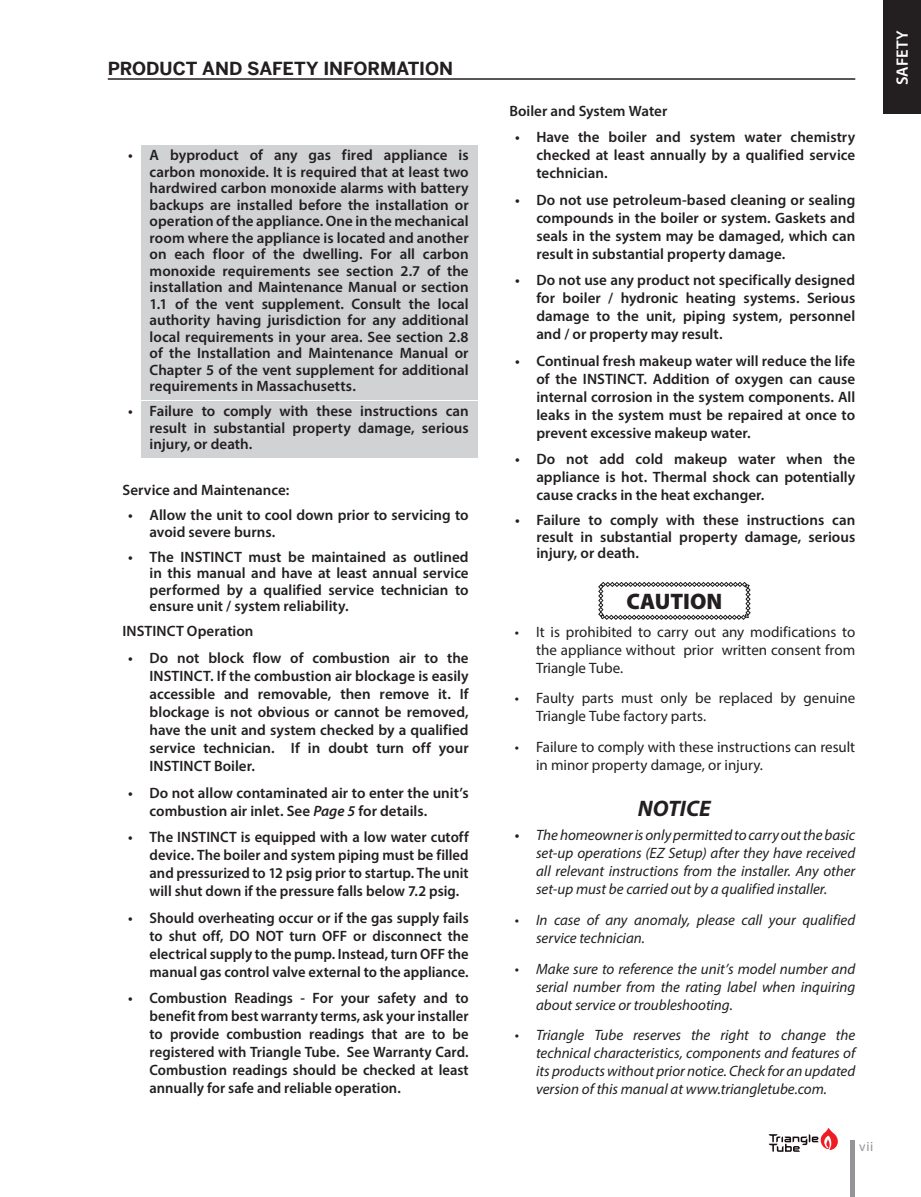
<style>
.page{position:relative;width:921px;height:1197px;background:#fff}
.page>*{position:absolute;margin:0;border:0;box-sizing:border-box;transform-origin:0 0}
.t1{font:900 22.5px "Myriad Pro";color:#231f20}
.t2{font:italic 700 22.5px "Myriad Pro";color:#231f20}
.t3{font:700 18px "Benton Sans";letter-spacing:-.005em;color:#231f20}
.t4{font:600 16.5px "Myriad Pro";color:#fff}
.t5{font:600 15px/18px "Myriad Pro";color:#231f20;text-align:justify}
.t6{font:italic 15px/18px "Myriad Pro";color:#231f20;text-align:justify}
.t7{font:15px/18px "Myriad Pro";color:#231f20}
.t8{font:13.5px "Myriad Pro";color:#939598}
.s1{font-style:italic}
.s2{font-weight:600;font-style:normal}
</style>
<div class="page">
<svg style="left:598px;top:581px;width:152px;height:38px"></svg>
<div style="left:141px;top:145px;width:336px;height:254px;background:#d1d2d4"></div>
<div style="left:141px;top:401px;width:336px;height:56px;background:#d1d2d4"></div>
<hr style="left:108px;top:78px;width:747px;height:2px;background:#231f20">
<svg style="left:768px;top:1128px;width:69px;height:23px"></svg>
<hr style="left:850px;top:1140px;width:4px;height:56px;background:#939598">
<div style="left:882px;top:0;width:38px;height:113px;background:#231f20"></div>
<p class="t3" style="left:108px;top:58px;width:347px">PRODUCT AND SAFETY INFORMATION</p>
<p class="t5" style="left:149px;top:146px;width:320px;line-height:16.5px;text-indent:-21px">• A byproduct of any gas fired appliance is carbon monoxide. It is required that at least two hardwired carbon monoxide alarms with battery backups are installed before the installation or operation of the appliance. One in the mechanical room where the appliance is located and another on each floor of the dwelling. For all carbon monoxide requirements see section 2.7 of the installation and Maintenance Manual or section 1.1 of the vent supplement. Consult the local authority having jurisdiction for any additional local requirements in your area. See section 2.8 of the Installation and Maintenance Manual or Chapter 5 of the vent supplement for additional requirements in Massachusetts.</p>
<p class="t5" style="left:149px;top:402px;width:320px;line-height:16.5px;text-indent:-21px">• Failure to comply with these instructions can result in substantial property damage, serious injury, or death.</p>
<p class="t5" style="left:122px;top:480px;width:168px">Service and Maintenance:</p>
<p class="t5" style="left:149px;top:506px;width:320px;line-height:16.5px;text-indent:-21px">• Allow the unit to cool down prior to servicing to avoid severe burns.</p>
<p class="t5" style="left:149px;top:548px;width:320px;line-height:16.5px;text-indent:-21px">• The INSTINCT must be maintained as outlined in this manual and have at least annual service performed by a qualified service technician to ensure unit / system reliability.</p>
<p class="t5" style="left:122px;top:622px;width:132px">INSTINCT Operation</p>
<p class="t5" style="left:149px;top:648px;width:320px;text-indent:-21px">• Do not block flow of combustion air to the INSTINCT. If the combustion air blockage is easily accessible and removable, then remove it. If blockage is not obvious or cannot be removed, have the unit and system checked by a qualified service technician. If in doubt turn off your INSTINCT Boiler.</p>
<p class="t5" style="left:149px;top:783px;width:320px;text-indent:-21px">• Do not allow contaminated air to enter the unit’s combustion air inlet. See <span class="s1">Page 5</span> for details.</p>
<p class="t5" style="left:149px;top:827px;width:320px;text-indent:-21px">• The INSTINCT is equipped with a low water cutoff device. The boiler and system piping must be filled and pressurized to 12 psig prior to startup. The unit will shut down if the pressure falls below 7.2 psig.</p>
<p class="t5" style="left:149px;top:908px;width:320px;text-indent:-21px">• Should overheating occur or if the gas supply fails to shut off, DO NOT turn OFF or disconnect the electrical supply to the pump. Instead, turn OFF the manual gas control valve external to the appliance.</p>
<p class="t5" style="left:149px;top:988px;width:320px;text-indent:-21px">• Combustion Readings - For your safety and to benefit from best warranty terms, ask your installer to provide combustion readings that are to be registered with Triangle Tube. See Warranty Card.<br>Combustion readings should be checked at least annually for safe and reliable operation.</p>
<p class="t5" style="left:509px;top:101px;width:159px">Boiler and System Water</p>
<p class="t5" style="left:536px;top:128px;width:320px;text-indent:-21px">• Have the boiler and system water chemistry checked at least annually by a qualified service technician.</p>
<p class="t5" style="left:536px;top:190px;width:320px;text-indent:-21px">• Do not use petroleum-based cleaning or sealing compounds in the boiler or system. Gaskets and seals in the system may be damaged, which can result in substantial property damage.</p>
<p class="t5" style="left:536px;top:271px;width:320px;text-indent:-21px">• Do not use any product not specifically designed for boiler / hydronic heating systems. Serious damage to the unit, piping system, personnel and / or property may result.</p>
<p class="t5" style="left:536px;top:351px;width:320px;text-indent:-21px">• Continual fresh makeup water will reduce the life of the INSTINCT. Addition of oxygen can cause internal corrosion in the system components. All leaks in the system must be repaired at once to prevent excessive makeup water.</p>
<p class="t5" style="left:536px;top:450px;width:320px;text-indent:-21px">• Do not add cold makeup water when the appliance is hot. Thermal shock can potentially cause cracks in the heat exchanger.</p>
<p class="t5" style="left:536px;top:511px;width:320px;line-height:16.5px;text-indent:-21px">• Failure to comply with these instructions can result in substantial property damage, serious injury, or death.</p>
<h1 class="t1" style="left:626px;top:586px;width:97px">CAUTION</h1>
<p class="t7" style="left:536px;top:622px;width:320px;text-align:justify;text-indent:-21px">• It is prohibited to carry out any modifications to the appliance without prior written consent from Triangle Tube.</p>
<p class="t7" style="left:536px;top:689px;width:320px;text-indent:-21px">• Faulty parts must only be replaced by genuine<br>Triangle Tube factory parts.</p>
<p class="t7" style="left:536px;top:737px;width:320px;text-indent:-21px">• Failure to comply with these instructions can result in minor property damage, or injury.</p>
<h1 class="t2" style="left:638px;top:793px;width:74px">NOTICE</h1>
<p class="t6" style="left:536px;top:825px;width:320px;text-indent:-21px"><span class="s2">•</span> The homeowner is only permitted to carry out the basic set-up operations (EZ Setup) after they have received all relevant instructions from the installer. Any other set-up must be carried out by a qualified installer.</p>
<p class="t6" style="left:536px;top:910px;width:320px;text-indent:-21px">• In case of any anomaly, please call your qualified service technician.</p>
<p class="t6" style="left:536px;top:959px;width:320px;text-indent:-21px">• Make sure to reference the unit’s model number and serial number from the rating label when inquiring about service or troubleshooting.</p>
<p class="t6" style="left:536px;top:1025px;width:320px;text-indent:-21px">• Triangle Tube reserves the right to change the technical characteristics, components and features of its products without prior notice. Check for an updated version of this manual at www.triangletube.com.</p>
<p class="t8" style="left:858px;top:1138px;width:16px">vii</p>
<p class="t4" style="left:891px;top:85px;width:56px;rotate:-90deg">SAFETY</p>
</div>
